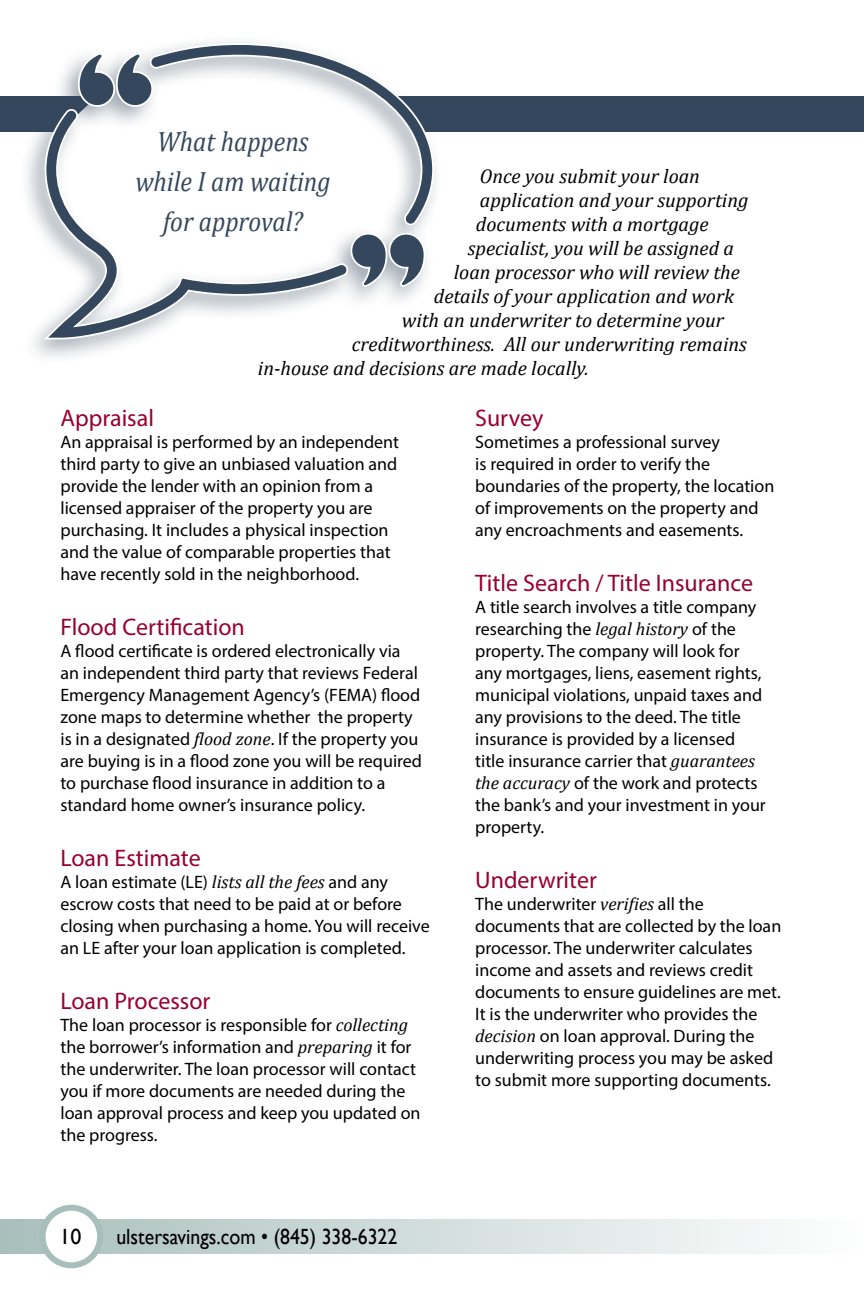
<style>
.page{position:relative;width:864px;height:1296px;background:#fff}
.page>*{position:absolute;margin:0;border:0;box-sizing:border-box;transform-origin:0 0}
.t1{font:italic 28px/40px "Cambria";color:#34475c;text-align:center;scale:.9 1}
.t2{font:24px "Myriad Pro";color:#98002e}
.t3{font:22px "Gill Sans";color:#000;scale:.9 1}
.t4{font:22px "Gill Sans";color:#000}
.t5{font:italic 20px "Cambria";color:#000}
.t6{font:18px/22px "Myriad Pro";color:#000}
.s1{font-family:"Cambria";font-style:italic}
</style>
<div class="page">
<div style="left:0;top:1219px;width:864px;height:35px;background:linear-gradient(to right,#a8bfbb,#fefefe)"></div>
<div style="left:43px;top:1208px;width:57px;height:57px;background:#fff;border-radius:50%"></div>
<div style="left:40px;top:1205px;width:63px;height:63px;border:6px solid #a7beba;border-radius:50%"></div>
<div style="left:0;top:96px;width:864px;height:36px;background:#34475c"></div>
<div style="left:20px;top:33px;width:424px;height:332px;background:#34475c;opacity:.47"></div>
<svg style="left:42px;top:107px;width:308px;height:233px"></svg>
<svg style="left:148px;top:42px;width:287px;height:184px"></svg>
<svg style="left:77px;top:52px;width:77px;height:56px"></svg>
<svg style="left:350px;top:232px;width:76px;height:55px"></svg>
<h1 class="t1" style="left:135px;top:121px;width:218px">What happens while I am waiting for approval?</h1>
<p class="t5" style="left:480px;top:162px;width:222px">Once you submit your loan</p>
<p class="t5" style="left:480px;top:186px;width:270px">application and your supporting</p>
<p class="t5" style="left:476px;top:210px;width:234px">documents with a mortgage</p>
<p class="t5" style="left:468px;top:234px;width:268px">specialist, you will be assigned a</p>
<p class="t5" style="left:454px;top:258px;width:288px">loan processor who will review the</p>
<p class="t5" style="left:434px;top:282px;width:302px">details of your application and work</p>
<p class="t5" style="left:402px;top:306px;width:324px">with an underwriter to determine your</p>
<p class="t5" style="left:352px;top:330px;width:396px">creditworthiness. All our underwriting remains</p>
<p class="t5" style="left:258px;top:354px;width:332px">in-house and decisions are made locally.</p>
<h2 class="t2" style="left:60px;top:403px;width:95px">Appraisal</h2>
<p class="t6" style="left:60px;top:431px;width:340px">An appraisal is performed by an independent third party to give an unbiased valuation and provide the lender with an opinion from a licensed appraiser of the property you are purchasing. It includes a physical inspection and the value of comparable properties that have recently sold in the neighborhood.</p>
<h2 class="t2" style="left:60px;top:612px;width:186px">Flood Certification</h2>
<p class="t6" style="left:60px;top:640px;width:363px">A flood certificate is ordered electronically via an independent third party that reviews Federal Emergency Management Agency’s (FEMA) flood zone maps to determine whether the property is in a designated <span class="s1">flood zone</span>. If the property you are buying is in a flood zone you will be required to purchase flood insurance in addition to a standard home owner’s insurance policy.</p>
<h2 class="t2" style="left:60px;top:843px;width:142px">Loan Estimate</h2>
<p class="t6" style="left:60px;top:871px;width:371px">A loan estimate (LE) <span class="s1">lists all the fees</span> and any escrow costs that need to be paid at or before closing when purchasing a home. You will receive an LE after your loan application is completed.</p>
<h2 class="t2" style="left:60px;top:986px;width:151px">Loan Processor</h2>
<p class="t6" style="left:60px;top:1014px;width:362px">The loan processor is responsible for <span class="s1">collecting </span>the borrower’s information and <span class="s1">preparing</span> it for the underwriter. The loan processor will contact you if more documents are needed during the loan approval process and keep you updated on the progress.</p>
<p class="t4" style="left:60px;top:1224px;width:23px">10</p>
<p class="t3" style="left:116px;top:1224px;width:314px">ulstersavings.com • (845) 338-6322</p>
<h2 class="t2" style="left:475px;top:403px;width:70px">Survey</h2>
<p class="t6" style="left:475px;top:431px;width:301px">Sometimes a professional survey<br>is required in order to verify the boundaries of the property, the location of improvements on the property and any encroachments and easements.</p>
<h2 class="t2" style="left:475px;top:568px;width:279px">Title Search / Title Insurance</h2>
<p class="t6" style="left:475px;top:596px;width:292px">A title search involves a title company researching the <span class="s1">legal history</span> of the property. The company will look for any mortgages, liens, easement rights, municipal violations, unpaid taxes and any provisions to the deed. The title insurance is provided by a licensed title insurance carrier that <span class="s1">guarantees the accuracy</span> of the work and protects the bank’s and your investment in your property.</p>
<h2 class="t2" style="left:475px;top:865px;width:123px">Underwriter</h2>
<p class="t6" style="left:475px;top:893px;width:308px">The underwriter <span class="s1">verifies</span> all the documents that are collected by the loan processor. The underwriter calculates income and assets and reviews credit documents to ensure guidelines are met.<br>It is the underwriter who provides the <span class="s1">decision</span> on loan approval. During the underwriting process you may be asked to submit more supporting documents.</p>
</div>
